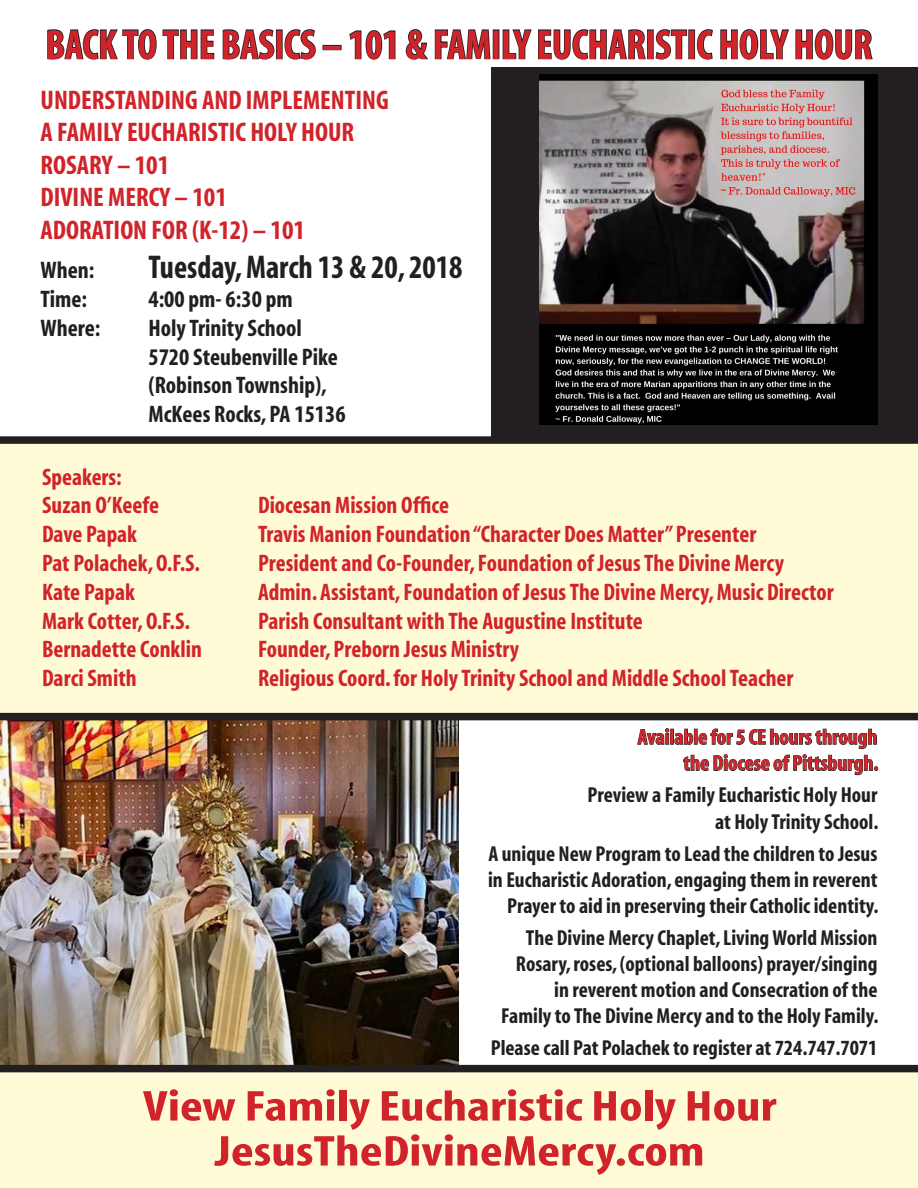
<style>
.page{position:relative;width:918px;height:1188px;background:#fff}
.page>*{position:absolute;margin:0;border:0;box-sizing:border-box;transform-origin:0 0}
.t1{font:700 condensed 43.5px "Myriad";color:#d1232a;scale:1.25 1}
.t2{font:700 condensed 42px "Myriad";color:#d1232a;scale:.95 1}
.t3{font:700 condensed 33px "Myriad";color:#231f20;scale:.95 1}
.t4{font:700 condensed 27px "Myriad";color:#d1232a}
.t5{font:700 condensed 24px "Myriad";color:#d1232a}
.t6{font:700 condensed 24px "Myriad";color:#231f20}
.t7{font:700 condensed 21.75px/26.1px "Myriad";color:#231f20;text-align:right}
.t8{font:700 condensed 21.75px "Myriad";color:#d1232a}
</style>
<div class="page">
<img style="left:0;top:720px;width:459px;height:345px">
<div style="left:492px;top:67px;width:426px;height:377px;background:#231f20"></div>
<img style="left:539px;top:74px;width:339px;height:351px">
<div style="left:0;top:1065px;width:918px;height:123px;background:#fffbd6"></div>
<div style="left:0;top:436px;width:918px;height:284px;background:#fffbd6"></div>
<svg style="left:637px;top:720px;width:241px;height:56px"></svg>
<svg style="left:47px;top:29px;width:168px;height:31px"></svg>
<svg style="left:222px;top:29px;width:53px;height:31px"></svg>
<div style="left:276px;top:29px;width:7px;height:30px;border:2px solid #231f20"></div>
<svg style="left:284px;top:29px;width:32px;height:31px"></svg>
<div style="left:323px;top:45px;width:19px;height:5px;border:2px solid #231f20"></div>
<svg style="left:349px;top:30px;width:47px;height:30px"></svg>
<svg style="left:405px;top:29px;width:86px;height:31px"></svg>
<div style="left:493px;top:29px;width:6px;height:30px;border:2px solid #231f20"></div>
<svg style="left:502px;top:29px;width:144px;height:31px"></svg>
<div style="left:647px;top:29px;width:7px;height:30px;border:2px solid #231f20"></div>
<svg style="left:655px;top:29px;width:33px;height:31px"></svg>
<div style="left:688px;top:29px;width:7px;height:30px;border:2px solid #231f20"></div>
<svg style="left:696px;top:29px;width:17px;height:31px"></svg>
<svg style="left:720px;top:29px;width:153px;height:31px"></svg>
<p class="t2" style="left:46px;top:23px;width:872px">BACK TO THE BASICS – 101 &amp; FAMILY EUCHARISTIC HOLY HOUR</p>
<p class="t4" style="left:40px;top:86px;width:350px">UNDERSTANDING AND IMPLEMENTING</p>
<p class="t4" style="left:40px;top:119px;width:315px">A FAMILY EUCHARISTIC HOLY HOUR</p>
<p class="t4" style="left:40px;top:151px;width:130px">ROSARY – 101</p>
<p class="t4" style="left:40px;top:184px;width:188px">DIVINE MERCY – 101</p>
<p class="t4" style="left:40px;top:216px;width:266px">ADORATION FOR (K-12) – 101</p>
<p class="t6" style="left:40px;top:258px;width:55px">When:</p>
<p class="t3" style="left:148px;top:251px;width:332px">Tuesday, March 13 &amp; 20, 2018</p>
<p class="t6" style="left:40px;top:287px;width:48px">Time:</p>
<p class="t6" style="left:148px;top:287px;width:146px">4:00 pm- 6:30 pm</p>
<p class="t6" style="left:40px;top:316px;width:62px">Where:</p>
<p class="t6" style="left:148px;top:316px;width:155px">Holy Trinity School</p>
<p class="t6" style="left:148px;top:344px;width:191px">5720 Steubenville Pike</p>
<p class="t6" style="left:148px;top:373px;width:180px">(Robinson Township),</p>
<p class="t6" style="left:148px;top:402px;width:199px">McKees Rocks, PA 15136</p>
<p class="t5" style="left:42px;top:465px;width:81px">Speakers:</p>
<p class="t5" style="left:42px;top:493px;width:119px">Suzan O’Keefe</p>
<p class="t5" style="left:258px;top:493px;width:193px">Diocesan Mission Office</p>
<p class="t5" style="left:42px;top:522px;width:97px">Dave Papak</p>
<p class="t5" style="left:258px;top:522px;width:500px">Travis Manion Foundation “Character Does Matter” Presenter</p>
<p class="t5" style="left:42px;top:551px;width:160px">Pat Polachek, O.F.S.</p>
<p class="t5" style="left:258px;top:551px;width:528px">President and Co-Founder, Foundation of Jesus The Divine Mercy</p>
<p class="t5" style="left:42px;top:580px;width:95px">Kate Papak</p>
<p class="t5" style="left:258px;top:580px;width:577px">Admin. Assistant, Foundation of Jesus The Divine Mercy, Music Director</p>
<p class="t5" style="left:42px;top:609px;width:150px">Mark Cotter, O.F.S.</p>
<p class="t5" style="left:258px;top:609px;width:386px">Parish Consultant with The Augustine Institute</p>
<p class="t5" style="left:42px;top:637px;width:161px">Bernadette Conklin</p>
<p class="t5" style="left:258px;top:637px;width:263px">Founder, Preborn Jesus Ministry</p>
<p class="t5" style="left:42px;top:666px;width:96px">Darci Smith</p>
<p class="t5" style="left:258px;top:666px;width:537px">Religious Coord. for Holy Trinity School and Middle School Teacher</p>
<p class="t8" style="left:638px;top:726px;width:241px">Available for 5 CE hours through</p>
<p class="t8" style="left:683px;top:752px;width:197px">the Diocese of Pittsburgh.</p>
<p class="t7" style="left:588px;top:783px;width:291px">Preview a Family Eucharistic Holy Hour</p>
<p class="t7" style="left:715px;top:809px;width:165px">at Holy Trinity School.</p>
<p class="t7" style="left:488px;top:841px;width:392px">A unique New Program to Lead the children to Jesus in Eucharistic Adoration, engaging them in reverent<br>Prayer to aid in preserving their Catholic identity.</p>
<p class="t7" style="left:526px;top:926px;width:353px">The Divine Mercy Chaplet, Living World Mission</p>
<p class="t7" style="left:516px;top:952px;width:363px">Rosary, roses, (optional balloons) prayer/singing</p>
<p class="t7" style="left:554px;top:978px;width:325px">in reverent motion and Consecration of the</p>
<p class="t7" style="left:501px;top:1004px;width:379px">Family to The Divine Mercy and to the Holy Family.</p>
<p class="t7" style="left:491px;top:1036px;width:388px">Please call Pat Polachek to register at 724.747.7071</p>
<p class="t1" style="left:143px;top:1084px;width:508px">View Family Eucharistic Holy Hour</p>
<p class="t1" style="left:215px;top:1129px;width:393px">JesusTheDivineMercy.com</p>
</div>
